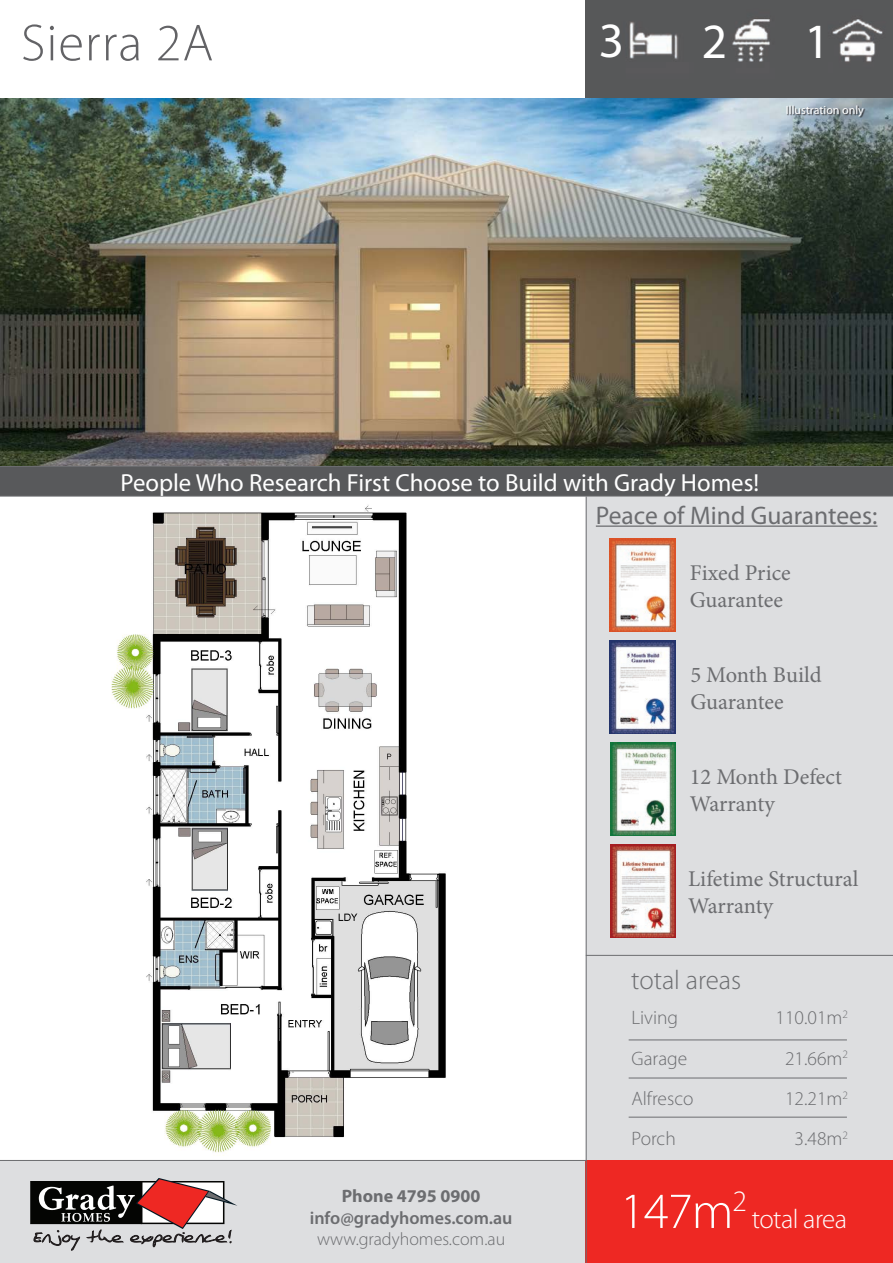
<style>
.page{position:relative;width:893px;height:1263px;background:#fff}
.page>*{position:absolute;margin:0;border:0;box-sizing:border-box;transform-origin:0 0}
.t1{font:300 52.5px "Myriad Pro";letter-spacing:.02em;color:#636366}
.t2{font:300 51px "Myriad Pro";color:#fff}
.t3{font:49.5px "Myriad Pro";color:#fff}
.t4{font:300 27px "Myriad Pro";color:#6c6d70}
.t5{font:300 27px "Myriad Pro";letter-spacing:-.02em;color:#fff}
.t6{font:25.5px "Myriad Pro";color:#6c6d70}
.t7{font:24.75px "Myriad Pro";color:#fff}
.t8{font:22.5px/27px "Minion Pro";color:#6c6d70}
.t9{font:300 19.5px "Myriad Pro";color:#6c6d70}
.t10{font:600 18px "Myriad Pro";color:#6c6d70}
.t11{font:300 18px "Myriad Pro";color:#6c6d70}
.t12{font:700 18px "Myriad Pro";color:#6c6d70}
.t13{font:12px "Myriad Pro";color:#fff}
</style>
<div class="page">
<div style="left:587px;top:496px;width:306px;height:664px;background:#dddee0"></div>
<img style="left:586px;top:0;width:307px;height:98px">
<div style="left:0;top:1161px;width:586px;height:102px;background:#dddee0"></div>
<div style="left:586px;top:1160px;width:307px;height:103px;background:#ee2823"></div>
<hr style="left:596px;top:525px;width:281px;height:2px;background:#6c6d70">
<img style="left:610px;top:538px;width:66px;height:93px">
<img style="left:610px;top:640px;width:66px;height:94px">
<img style="left:610px;top:743px;width:66px;height:93px">
<img style="left:610px;top:845px;width:66px;height:93px">
<img style="left:0;top:98px;width:893px;height:368px">
<img style="left:106px;top:496px;width:354px;height:660px">
<svg style="left:30px;top:1178px;width:207px;height:72px;background:#998181"></svg>
<div style="left:0;top:466px;width:893px;height:30px;background:#58595b"></div>
<div style="left:787px;top:106px;width:78px;height:12px;background:#231f20;opacity:.75"></div>
<hr style="left:629px;top:1039px;width:218px;height:1px;background:#6c6d70">
<hr style="left:629px;top:1078px;width:218px;height:1px;background:#6c6d70">
<hr style="left:629px;top:1117px;width:218px;height:1px;background:#6c6d70">
<hr style="left:586px;top:955px;width:307px;height:1px;background:#6c6d70">
<hr style="left:586px;top:496px;width:1px;height:767px;background:#6c6d70">
<hr style="left:0;top:1160px;width:586px;height:1px;background:#6c6d70">
<p class="t1" style="left:21px;top:14px;width:194px">Sierra 2A</p>
<p class="t3" style="left:599px;top:10px;width:27px">3</p>
<p class="t3" style="left:702px;top:11px;width:27px">2</p>
<p class="t3" style="left:804px;top:11px;width:27px">1</p>
<p class="t13" style="left:786px;top:102px;width:79px">Illustration only</p>
<p class="t7" style="left:120px;top:467px;width:640px">People Who Research First Choose to Build with Grady Homes!</p>
<p class="t6" style="left:596px;top:499px;width:283px">Peace of Mind Guarantees:</p>
<p class="t8" style="left:690px;top:559px;width:103px">Fixed Price</p>
<p class="t8" style="left:690px;top:586px;width:95px">Guarantee</p>
<p class="t8" style="left:690px;top:661px;width:133px">5 Month Build<br>Guarantee</p>
<p class="t8" style="left:690px;top:764px;width:154px">12 Month Defect<br>Warranty</p>
<p class="t8" style="left:688px;top:865px;width:172px">Lifetime Structural<br>Warranty</p>
<p class="t4" style="left:631px;top:965px;width:112px">total areas</p>
<p class="t12" style="left:342px;top:1184px;width:140px">Phone 4795 0900</p>
<p class="t10" style="left:310px;top:1206px;width:204px">info@gradyhomes.com.au</p>
<p class="t11" style="left:317px;top:1229px;width:190px">www.gradyhomes.com.au</p>
<p class="t9" style="left:631px;top:1007px;width:48px">Living</p>
<p class="t9" style="left:776px;top:1007px;width:74px">110.01m<sup>2</sup></p>
<p class="t9" style="left:631px;top:1047px;width:57px">Garage</p>
<p class="t9" style="left:785px;top:1047px;width:64px">21.66m<sup>2</sup></p>
<p class="t9" style="left:631px;top:1088px;width:63px">Alfresco</p>
<p class="t9" style="left:785px;top:1088px;width:64px">12.21m<sup>2</sup></p>
<p class="t9" style="left:631px;top:1128px;width:46px">Porch</p>
<p class="t9" style="left:795px;top:1128px;width:55px">3.48m<sup>2</sup></p>
<p class="t2" style="left:620px;top:1183px;width:128px">147m<sup>2</sup></p>
<p class="t5" style="left:752px;top:1204px;width:97px">total area</p>
</div>
